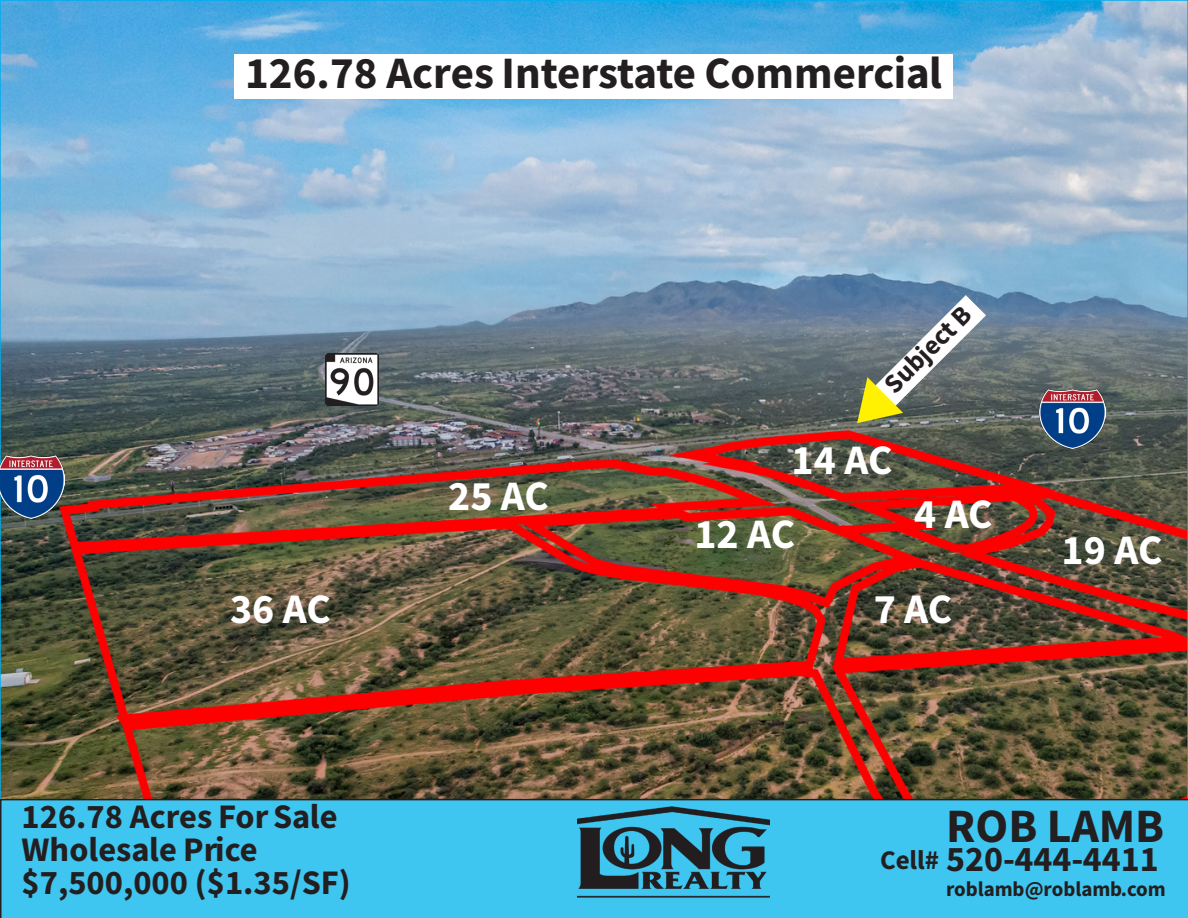
<style>
.page{position:relative;width:1188px;height:918px;background:#fff}
.page>*{position:absolute;margin:0;border:0;box-sizing:border-box;transform-origin:0 0}
.t1{font:48px "Source Sans Variable";color:#231f20}
.t2{font:45px "Source Sans Variable";color:#231f20}
.t3{font:42px "Source Sans Variable";letter-spacing:-.01em;color:#fff}
.t4{font:36px "Source Sans Variable";color:#231f20}
.t5{font:34.5px "Source Sans Variable";color:#231f20}
.t6{font:27px "Source Sans Variable";color:#231f20}
.t7{font:21px "Source Sans Variable";color:#231f20}
</style>
<div class="page">
<img style="left:3px;top:3px;width:1182px;height:795px">
<div style="left:0;top:799px;width:1188px;height:119px;background:#3ec6f0"></div>
<img style="left:577px;top:806px;width:192px;height:94px">
<img style="left:325px;top:353px;width:54px;height:53px">
<img style="left:0;top:456px;width:65px;height:62px">
<img style="left:1040px;top:389px;width:65px;height:59px">
<div style="left:235px;top:54px;width:718px;height:44px;background:#fff"></div>
<svg style="left:857px;top:295px;width:129px;height:128px"></svg>
<p class="t2" style="left:245px;top:46px;width:698px">126.78 Acres Interstate Commercial</p>
<p class="t6" style="left:877px;top:377px;width:113px;rotate:-45deg">Subject B</p>
<p class="t3" style="left:230px;top:584px;width:102px">36 AC</p>
<p class="t5" style="left:22px;top:795px;width:318px">126.78 Acres For Sale</p>
<p class="t5" style="left:22px;top:828px;width:238px">Wholesale Price</p>
<p class="t5" style="left:22px;top:861px;width:331px">$7,500,000 ($1.35/SF)</p>
<p class="t3" style="left:448px;top:471px;width:102px">25 AC</p>
<p class="t3" style="left:792px;top:435px;width:102px">14 AC</p>
<p class="t3" style="left:694px;top:508px;width:102px">12 AC</p>
<p class="t3" style="left:914px;top:489px;width:80px">4 AC</p>
<p class="t3" style="left:874px;top:584px;width:80px">7 AC</p>
<p class="t3" style="left:1062px;top:525px;width:102px">19 AC</p>
<p class="t6" style="left:880px;top:844px;width:60px">Cell#</p>
<p class="t1" style="left:946px;top:797px;width:220px">ROB LAMB</p>
<p class="t4" style="left:946px;top:837px;width:214px">520-444-4411</p>
<p class="t7" style="left:946px;top:876px;width:221px">roblamb@roblamb.com</p>
</div>
